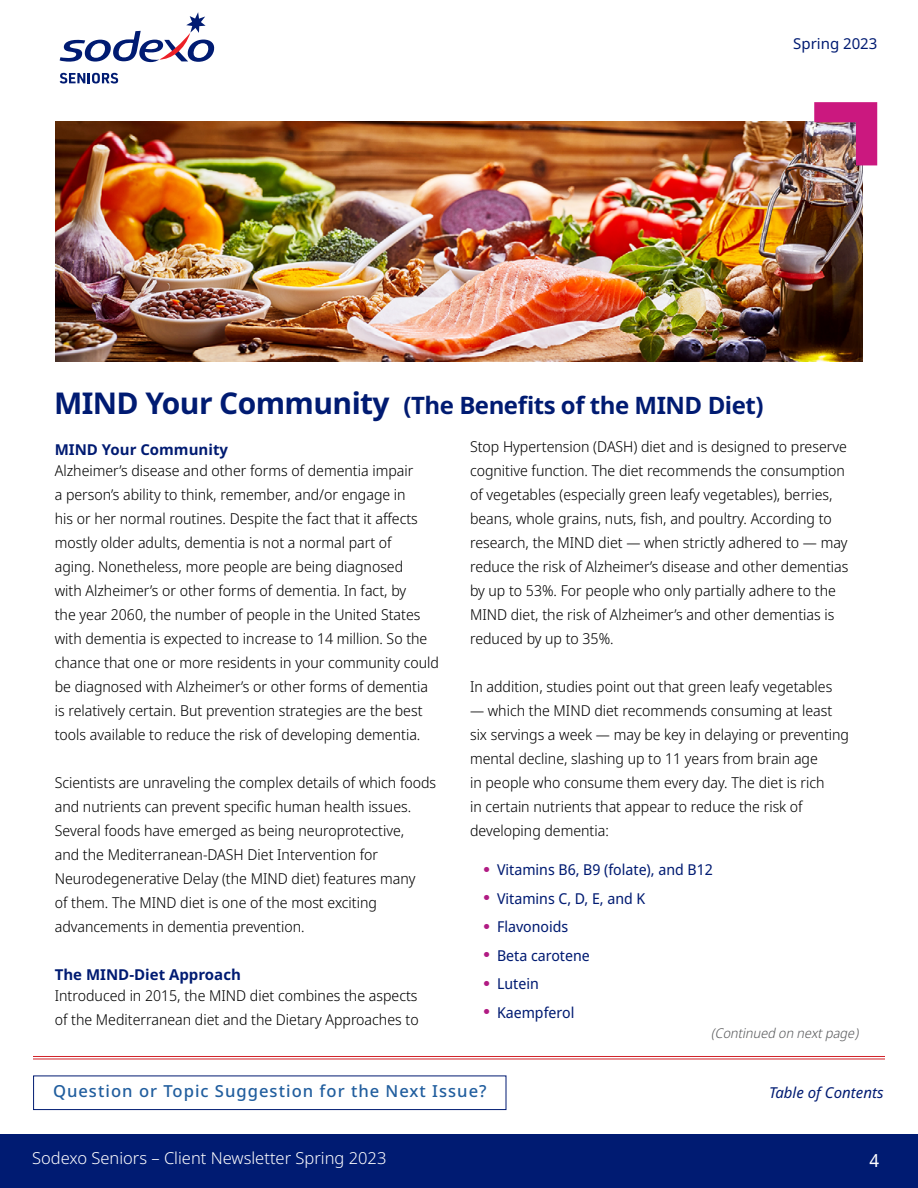
<style>
.page{position:relative;width:918px;height:1188px;background:#fff}
.page>*{position:absolute;margin:0;border:0;box-sizing:border-box;transform-origin:0 0}
.t1{font:700 24px "Noto Sans";letter-spacing:-.02em;color:#001b72}
.t2{font:18px "Noto Sans Display";color:#fff}
.t3{font:500 16.65px "Noto Sans";letter-spacing:.06em;color:#215e9e}
.t4{font:300 16.5px "Noto Sans";color:#fff}
.t5{font:300 15px/24px "Noto Sans Display";color:#000}
.t6{font:15px "Noto Sans Display";color:#001b72}
.t7{font:700 15px "Noto Sans";color:#001b72}
.t8{font:italic 15px "Noto Sans";color:#001b72}
.t9{font:15px "Noto Sans";color:#001b72}
.t10{font:italic 300 13.5px "Noto Sans Display";color:#58595b}
.s1{font-size:30px}
.s2{font-family:"Arboria";font-weight:900;color:#b11b83}
</style>
<div class="page">
<div style="left:0;top:1134px;width:918px;height:54px;background:#001b72"></div>
<svg style="left:60px;top:12px;width:154px;height:51px"></svg>
<svg style="left:60px;top:73px;width:58px;height:11px"></svg>
<hr style="left:33px;top:1056px;width:852px;height:1px;background:#d2232a">
<hr style="left:33px;top:1059px;width:852px;height:1px;background:#d2232a">
<div style="left:33px;top:1076px;width:473px;height:34px;border:1px solid #001b72"></div>
<img style="left:55px;top:122px;width:808px;height:240px">
<img style="left:814px;top:102px;width:63px;height:63px">
<p class="t9" style="left:793px;top:33px;width:86px">Spring 2023</p>
<h2 class="t1" style="left:54px;top:389px;width:711px"><span class="s1">MIND Your Community</span> (The Benefits of the MIND Diet)</h2>
<h3 class="t7" style="left:55px;top:439px;width:175px">MIND Your Community</h3>
<p class="t5" style="left:55px;top:459px;width:386px">Alzheimer’s disease and other forms of dementia impair<br>a person’s ability to think, remember, and/or engage in<br>his or her normal routines. Despite the fact that it affects mostly older adults, dementia is not a normal part of<br>aging. Nonetheless, more people are being diagnosed<br>with Alzheimer’s or other forms of dementia. In fact, by<br>the year 2060, the number of people in the United States with dementia is expected to increase to 14 million. So the chance that one or more residents in your community could be diagnosed with Alzheimer’s or other forms of dementia is relatively certain. But prevention strategies are the best tools available to reduce the risk of developing dementia.</p>
<p class="t5" style="left:55px;top:771px;width:383px">Scientists are unraveling the complex details of which foods and nutrients can prevent specific human health issues.<br>Several foods have emerged as being neuroprotective,<br>and the Mediterranean-DASH Diet Intervention for Neurodegenerative Delay (the MIND diet) features many<br>of them. The MIND diet is one of the most exciting advancements in dementia prevention.</p>
<h3 class="t7" style="left:55px;top:964px;width:188px">The MIND-Diet Approach</h3>
<p class="t5" style="left:55px;top:984px;width:365px">Introduced in 2015, the MIND diet combines the aspects of the Mediterranean diet and the Dietary Approaches to</p>
<p class="t5" style="left:470px;top:435px;width:380px">Stop Hypertension (DASH) diet and is designed to preserve cognitive function. The diet recommends the consumption of vegetables (especially green leafy vegetables), berries, beans, whole grains, nuts, fish, and poultry. According to research, the MIND diet — when strictly adhered to — may reduce the risk of Alzheimer’s disease and other dementias by up to 53%. For people who only partially adhere to the MIND diet, the risk of Alzheimer’s and other dementias is reduced by up to 35%.</p>
<p class="t5" style="left:470px;top:675px;width:364px">In addition, studies point out that green leafy vegetables</p>
<p class="t5" style="left:470px;top:699px;width:381px">— which the MIND diet recommends consuming at least six servings a week — may be key in delaying or preventing mental decline, slashing up to 11 years from brain age<br>in people who consume them every day. The diet is rich<br>in certain nutrients that appear to reduce the risk of developing dementia:</p>
<p class="t6" style="left:484px;top:859px;width:231px"><span class="s2">•</span> Vitamins B6, B9 (folate), and B12</p>
<p class="t6" style="left:484px;top:888px;width:163px"><span class="s2">•</span> Vitamins C, D, E, and K</p>
<p class="t6" style="left:484px;top:916px;width:86px"><span class="s2">•</span> Flavonoids</p>
<p class="t6" style="left:484px;top:945px;width:108px"><span class="s2">•</span> Beta carotene</p>
<p class="t6" style="left:484px;top:973px;width:57px"><span class="s2">•</span> Lutein</p>
<p class="t6" style="left:484px;top:1002px;width:92px"><span class="s2">•</span> Kaempferol</p>
<p class="t10" style="left:711px;top:1023px;width:152px">(Continued on nextpage)</p>
<p class="t3" style="left:53px;top:1080px;width:435px">Question or Topic Suggestion for the Next Issue?</p>
<p class="t4" style="left:32px;top:1146px;width:356px">Sodexo Seniors – Client Newsletter Spring 2023</p>
<p class="t8" style="left:769px;top:1081px;width:116px">Table of Contents</p>
<p class="t2" style="left:870px;top:1147px;width:11px">4</p>
</div>
